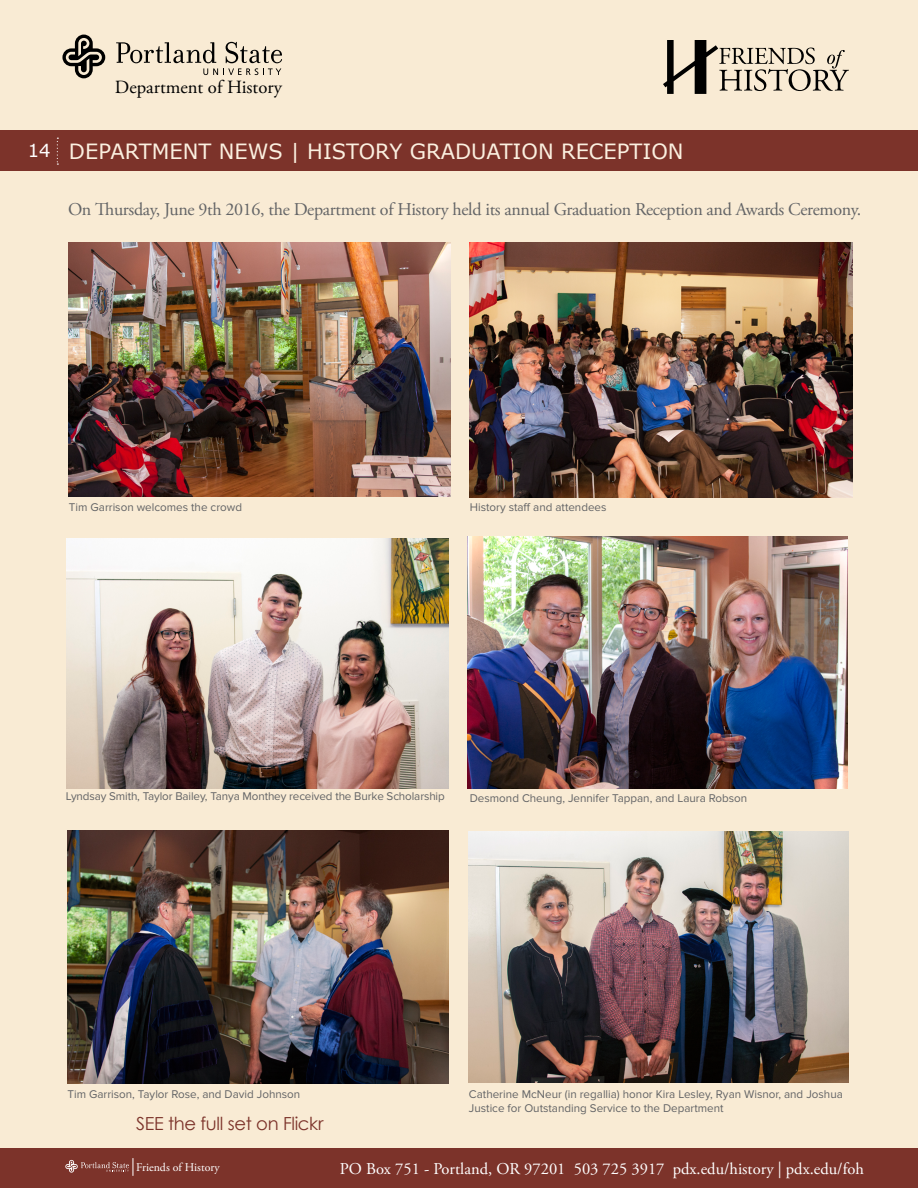
<style>
.page{position:relative;width:918px;height:1188px;background:#f9ebd4}
.page>*{position:absolute;margin:0;border:0;box-sizing:border-box;transform-origin:0 0}
.t1{font:21px "Verdana";color:#fbf0e0}
.t2{font:18.6px "Adobe Garamond Pro";color:#000}
.t3{font:18px "Adobe Garamond Pro";letter-spacing:-.02em;color:#636466}
.t4{font:18px "Century Gothic";letter-spacing:-.02em;color:#7c332a}
.t5{font:18px "Verdana";color:#fff}
.t6{font:16.5px "Adobe Garamond Pro";color:#fff}
.t7{font:11.85px "Adobe Garamond Pro";color:#fff}
.t8{font:11.7px/14px "Proxima Nova";color:#636466}
</style>
<div class="page">
<div style="left:0;top:1148px;width:918px;height:40px;background:#7c332a"></div>
<svg style="left:65px;top:1158px;width:69px;height:18px"></svg>
<div style="left:0;top:130px;width:918px;height:41px;background:#7c332a"></div>
<svg style="left:57px;top:138px;width:1px;height:27px"></svg>
<svg style="left:663px;top:40px;width:186px;height:54px"></svg>
<svg style="left:62px;top:35px;width:43px;height:43px"></svg>
<svg style="left:116px;top:42px;width:166px;height:33px"></svg>
<img style="left:469px;top:831px;width:379px;height:252px">
<img style="left:69px;top:242px;width:381px;height:255px">
<img style="left:468px;top:536px;width:379px;height:253px">
<img style="left:470px;top:242px;width:382px;height:255px">
<img style="left:68px;top:830px;width:380px;height:254px">
<img style="left:66px;top:538px;width:382px;height:251px">
<h3 class="t5" style="left:28px;top:138px;width:24px">14</h3>
<h2 class="t2" style="left:115px;top:76px;width:169px">Department of History</h2>
<h1 class="t1" style="left:69px;top:137px;width:616px">DEPARTMENT NEWS | HISTORY GRADUATION RECEPTION</h1>
<h3 class="t3" style="left:68px;top:199px;width:795px">On Thursday, June 9th 2016, the Department of History held its annual Graduation Reception and Awards Ceremony.</h3>
<p class="t8" style="left:69px;top:500px;width:175px">Tim Garrison welcomes the crowd</p>
<p class="t8" style="left:470px;top:500px;width:138px">History staff and attendees</p>
<p class="t8" style="left:66px;top:789px;width:380px">Lyndsay Smith, Taylor Bailey, Tanya Monthey received the Burke Scholarship</p>
<p class="t8" style="left:470px;top:791px;width:279px">Desmond Cheung, Jennifer Tappan, and Laura Robson</p>
<p class="t8" style="left:68px;top:1087px;width:234px">Tim Garrison, Taylor Rose, and David Johnson</p>
<p class="t8" style="left:469px;top:1087px;width:375px">Catherine McNeur (in regallia) honor Kira Lesley, Ryan Wisnor, and Joshua<br>Justice for Outstanding Service to the Department</p>
<h3 class="t4" style="left:136px;top:1111px;width:189px">SEE the full set on Flickr</h3>
<p class="t7" style="left:136px;top:1160px;width:85px">Friends of History</p>
<h3 class="t6" style="left:340px;top:1159px;width:526px">PO Box 751 - Portland, OR 97201 503 725 3917 pdx.edu/history | pdx.edu/foh</h3>
</div>
